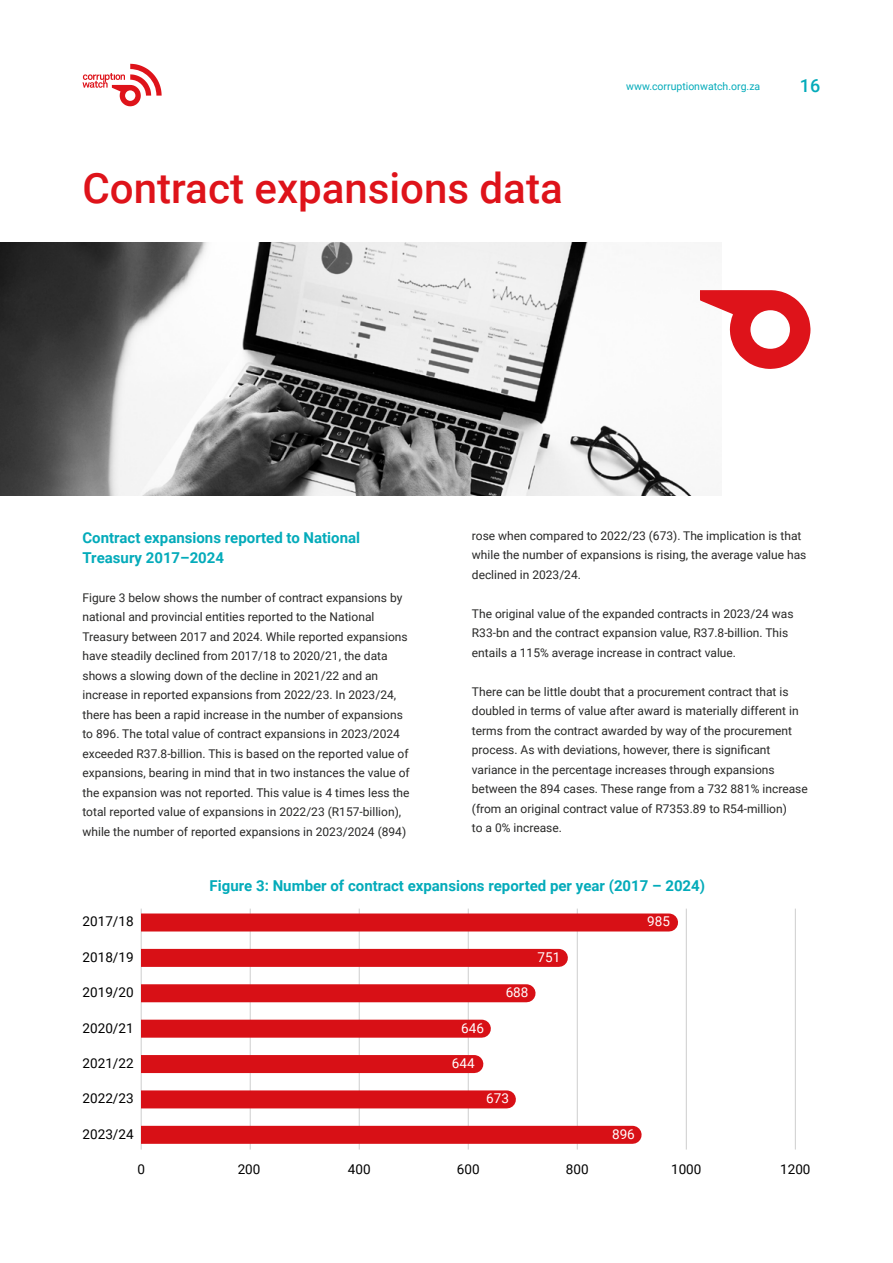
<style>
.page{position:relative;width:893px;height:1263px;background:#fff}
.page>*{position:absolute;margin:0;border:0;box-sizing:border-box;transform-origin:0 0}
.t1{font:500 42px "Roboto";color:#de131a}
.t2{font:500 18px "Roboto";color:#04abba}
.t3{font:700 15px/19.5px "Roboto";color:#04abba}
.t4{font:13.5px "Roboto";color:#000}
.t5{font:13.5px "Roboto";color:#fff}
.t6{font:12px/19.5px "Roboto";color:#282827}
.t7{font:10.5px "Roboto";color:#04abba}
</style>
<div class="page">
<svg style="left:82px;top:64px;width:80px;height:42px"></svg>
<img style="left:0;top:242px;width:691px;height:253px">
<svg style="left:700px;top:290px;width:110px;height:79px"></svg>
<hr style="left:141px;top:908px;width:1px;height:241px;background:#000">
<hr style="left:250px;top:908px;width:1px;height:241px;background:#000">
<hr style="left:359px;top:908px;width:1px;height:241px;background:#000">
<hr style="left:468px;top:908px;width:1px;height:241px;background:#000">
<hr style="left:577px;top:908px;width:1px;height:241px;background:#000">
<hr style="left:686px;top:908px;width:1px;height:241px;background:#000">
<hr style="left:795px;top:908px;width:1px;height:241px;background:#000">
<div style="left:141px;top:949px;width:418px;height:18px;background:#d81016"></div>
<div style="left:141px;top:984px;width:386px;height:18px;background:#d81016"></div>
<div style="left:141px;top:1020px;width:341px;height:18px;background:#d81016"></div>
<div style="left:141px;top:1055px;width:333px;height:18px;background:#d81016"></div>
<div style="left:141px;top:1090px;width:366px;height:18px;background:#d81016"></div>
<div style="left:141px;top:1126px;width:492px;height:18px;background:#d81016"></div>
<div style="left:141px;top:913px;width:528px;height:18px;background:#d81016"></div>
<h1 class="t1" style="left:82px;top:172px;width:482px">Contract expansions data</h1>
<p class="t7" style="left:626px;top:82px;width:135px">www.corruptionwatch.org.za</p>
<h2 class="t2" style="left:800px;top:78px;width:22px">16</h2>
<p class="t3" style="left:82px;top:529px;width:279px">Contract expansions reported to National<br>Treasury 2017–2024</p>
<p class="t6" style="left:82px;top:588px;width:329px">Figure 3 below shows the number of contract expansions by national and provincial entities reported to the National Treasury between 2017 and 2024. While reported expansions have steadily declined from 2017/18 to 2020/21, the data shows a slowing down of the decline in 2021/22 and an increase in reported expansions from 2022/23. In 2023/24, there has been a rapid increase in the number of expansions to 896. The total value of contract expansions in 2023/2024 exceeded R37.8-billion. This is based on the reported value of expansions, bearing in mind that in two instances the value of the expansion was not reported. This value is 4 times less the total reported value of expansions in 2022/23 (R157-billion), while the number of reported expansions in 2023/2024 (894)</p>
<p class="t6" style="left:472px;top:527px;width:336px">rose when compared to 2022/23 (673). The implication is that while the number of expansions is rising, the average value has declined in 2023/24.</p>
<p class="t6" style="left:472px;top:605px;width:323px">The original value of the expanded contracts in 2023/24 was<br>R33-bn and the contract expansion value, R37.8-billion. This entails a 115% average increase in contract value.</p>
<p class="t6" style="left:472px;top:683px;width:337px">There can be little doubt that a procurement contract that is doubled in terms of value after award is materially different in terms from the contract awarded by way of the procurement process. As with deviations, however, there is significant variance in the percentage increases through expansions between the 894 cases. These range from a 732 881% increase (from an original contract value of R7353.89 to R54-million)<br>to a 0% increase.</p>
<p class="t4" style="left:83px;top:914px;width:53px">2017/18</p>
<p class="t4" style="left:83px;top:949px;width:53px">2018/19</p>
<p class="t4" style="left:83px;top:985px;width:53px">2019/20</p>
<p class="t4" style="left:83px;top:1020px;width:53px">2020/21</p>
<p class="t4" style="left:83px;top:1055px;width:53px">2021/22</p>
<p class="t4" style="left:83px;top:1091px;width:53px">2022/23</p>
<p class="t4" style="left:83px;top:1126px;width:53px">2023/24</p>
<p class="t3" style="left:210px;top:876px;width:497px">Figure 3: Number of contract expansions reported per year (2017 ñ 2024)</p>
<p class="t5" style="left:461px;top:1020px;width:24px">646</p>
<p class="t5" style="left:452px;top:1055px;width:24px">644</p>
<p class="t5" style="left:506px;top:985px;width:24px">688</p>
<p class="t5" style="left:486px;top:1091px;width:24px">673</p>
<p class="t5" style="left:537px;top:949px;width:24px">751</p>
<p class="t5" style="left:647px;top:914px;width:24px">985</p>
<p class="t5" style="left:612px;top:1126px;width:24px">896</p>
<p class="t4" style="left:137px;top:1162px;width:9px">0</p>
<p class="t4" style="left:238px;top:1162px;width:24px">200</p>
<p class="t4" style="left:348px;top:1162px;width:24px">400</p>
<p class="t4" style="left:457px;top:1162px;width:24px">600</p>
<p class="t4" style="left:566px;top:1162px;width:24px">800</p>
<p class="t4" style="left:671px;top:1162px;width:32px">1000</p>
<p class="t4" style="left:780px;top:1162px;width:32px">1200</p>
</div>
